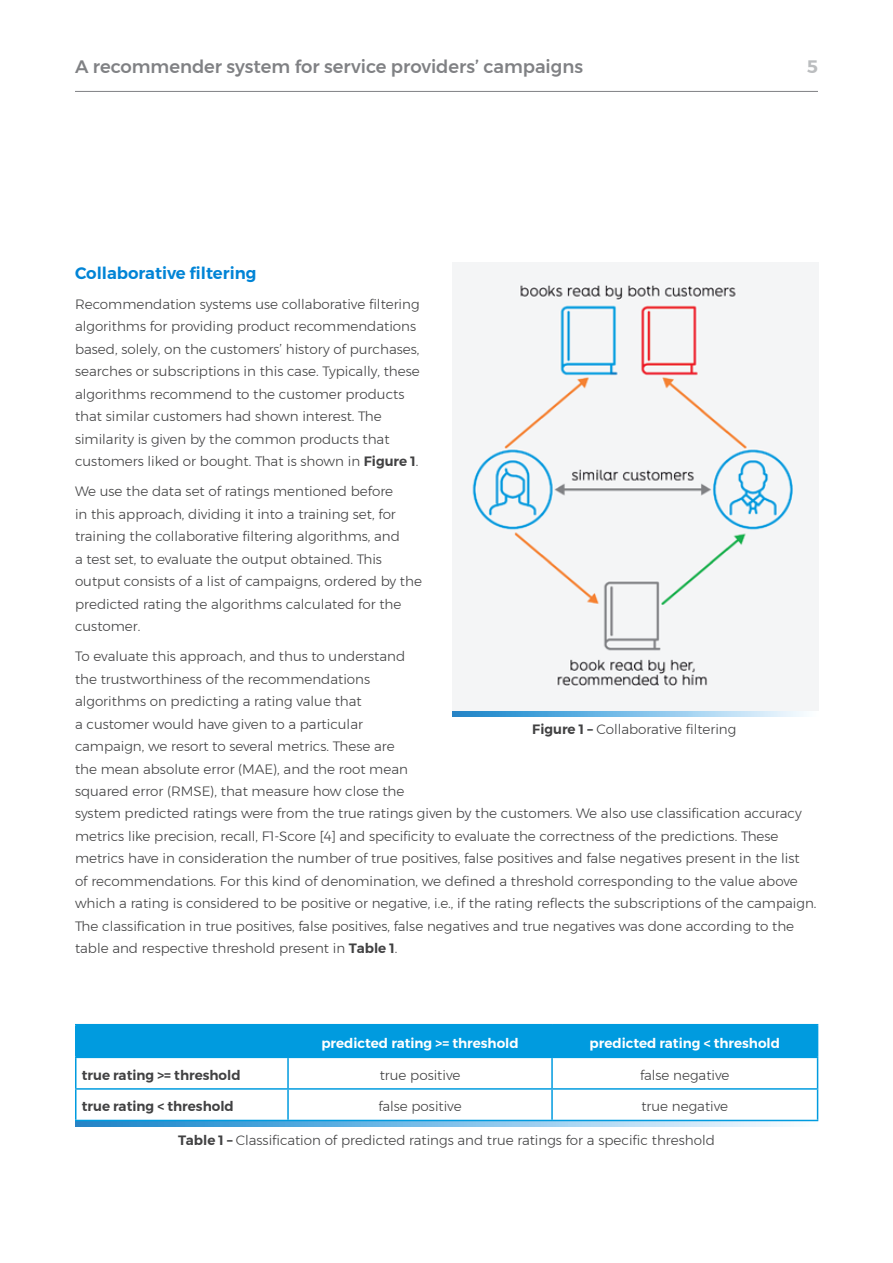
<style>
.page{position:relative;width:893px;height:1263px;background:#fff}
.page>*{position:absolute;margin:0;border:0;box-sizing:border-box;transform-origin:0 0}
.t1{font:500 18px "Montserrat";color:#808184}
.t2{font:600 18px "Montserrat";color:#bbbdbf}
.t3{font:600 16.5px "Montserrat";color:#0084d6}
.t4{font:300 13.5px/22.5px "Montserrat";color:#414142}
.t5{font:600 13.5px "Montserrat";color:#fff}
.t6{font:600 13.5px "Montserrat";color:#414142}
.s1{font-weight:600}
</style>
<div class="page">
<hr style="left:75px;top:91px;width:743px;height:1px;background:#808184">
<img style="left:452px;top:262px;width:366px;height:449px">
<svg style="left:452px;top:711px;width:352px;height:5px;background:#7fbee6"></svg>
<svg style="left:75px;top:1121px;width:743px;height:5px;background:#7dbee6"></svg>
<div style="left:76px;top:1025px;width:741px;height:31px;background:#009bdf"></div>
<hr style="left:75px;top:1024px;width:213px;height:1px;background:#009bdf">
<hr style="left:75px;top:1025px;width:1px;height:31px;background:#009bdf">
<hr style="left:288px;top:1024px;width:264px;height:1px;background:#009bdf">
<hr style="left:287px;top:1025px;width:2px;height:31px;background:#009bdf">
<hr style="left:552px;top:1024px;width:266px;height:1px;background:#009bdf">
<hr style="left:551px;top:1025px;width:2px;height:31px;background:#009bdf">
<hr style="left:817px;top:1025px;width:1px;height:31px;background:#009bdf">
<hr style="left:75px;top:1056px;width:213px;height:2px;background:#009bdf">
<hr style="left:288px;top:1056px;width:264px;height:2px;background:#009bdf">
<hr style="left:552px;top:1056px;width:266px;height:2px;background:#009bdf">
<hr style="left:75px;top:1088px;width:213px;height:2px;background:#009bdf">
<hr style="left:288px;top:1088px;width:264px;height:2px;background:#009bdf">
<hr style="left:552px;top:1088px;width:266px;height:2px;background:#009bdf">
<hr style="left:75px;top:1120px;width:213px;height:1px;background:#009bdf">
<hr style="left:288px;top:1120px;width:264px;height:1px;background:#009bdf">
<hr style="left:552px;top:1120px;width:266px;height:1px;background:#009bdf">
<hr style="left:75px;top:1058px;width:1px;height:30px;background:#009bdf">
<hr style="left:287px;top:1058px;width:2px;height:30px;background:#009bdf">
<hr style="left:551px;top:1058px;width:2px;height:30px;background:#009bdf">
<hr style="left:817px;top:1058px;width:1px;height:30px;background:#009bdf">
<hr style="left:75px;top:1090px;width:1px;height:30px;background:#009bdf">
<hr style="left:287px;top:1090px;width:2px;height:30px;background:#009bdf">
<hr style="left:551px;top:1090px;width:2px;height:30px;background:#009bdf">
<hr style="left:817px;top:1090px;width:1px;height:30px;background:#009bdf">
<h1 class="t1" style="left:75px;top:52px;width:510px">A recommender system for service providers’ campaigns</h1>
<h1 class="t2" style="left:807px;top:52px;width:13px">5</h1>
<p class="t3" style="left:75px;top:260px;width:183px">Collaborative filtering</p>
<p class="t4" style="left:75px;top:292px;width:346px">Recommendation systems use collaborative filtering algorithms for providing product recommendations based, solely, on the customers’ history of purchases, searches or subscriptions in this case. Typically, these algorithms recommend to the customer products that similar customers had shown interest. The similarity is given by the common products that customers liked or bought. That is shown in <span class="s1">Figure 1</span>.</p>
<p class="t4" style="left:75px;top:480px;width:348px">We use the data set of ratings mentioned before<br>in this approach, dividing it into a training set, for training the collaborative filtering algorithms, and<br>a test set, to evaluate the output obtained. This output consists of a list of campaigns, ordered by the predicted rating the algorithms calculated for the customer.</p>
<p class="t4" style="left:75px;top:645px;width:743px">To evaluate this approach, and thus to understand<br>the trustworthiness of the recommendations<br>algorithms on predicting a rating value that<br>a customer would have given to a particular<br>campaign, we resort to several metrics. These are<br>the mean absolute error (MAE), and the root mean<br>squared error (RMSE), that measure how close the<br>system predicted ratings were from the true ratings given by the customers. We also use classification accuracy metrics like precision, recall, F1-Score [4] and specificity to evaluate the correctness of the predictions. These metrics have in consideration the number of true positives, false positives and false negatives present in the list<br>of recommendations. For this kind of denomination, we defined a threshold corresponding to the value above which a rating is considered to be positive or negative, i.e., if the rating reflects the subscriptions of the campaign.<br>The classification in true positives, false positives, false negatives and true negatives was done according to the table and respective threshold present in <span class="s1">Table 1</span>.</p>
<p class="t4" style="left:532px;top:718px;width:205px"><span class="s1">Figure 1 –</span> Collaborative filtering</p>
<p class="t5" style="left:321px;top:1032px;width:199px">predicted rating &gt;= threshold</p>
<p class="t5" style="left:589px;top:1032px;width:192px">predicted rating &lt; threshold</p>
<p class="t6" style="left:82px;top:1064px;width:160px">true rating &gt;= threshold</p>
<p class="t4" style="left:380px;top:1063px;width:82px">true positive</p>
<p class="t4" style="left:640px;top:1063px;width:91px">false negative</p>
<p class="t6" style="left:82px;top:1096px;width:154px">true rating &lt; threshold</p>
<p class="t4" style="left:378px;top:1095px;width:85px">false positive</p>
<p class="t4" style="left:641px;top:1095px;width:88px">true negative</p>
<p class="t4" style="left:178px;top:1129px;width:538px"><span class="s1">Table 1 –</span> Classification of predicted ratings and true ratings for a specific threshold</p>
</div>
